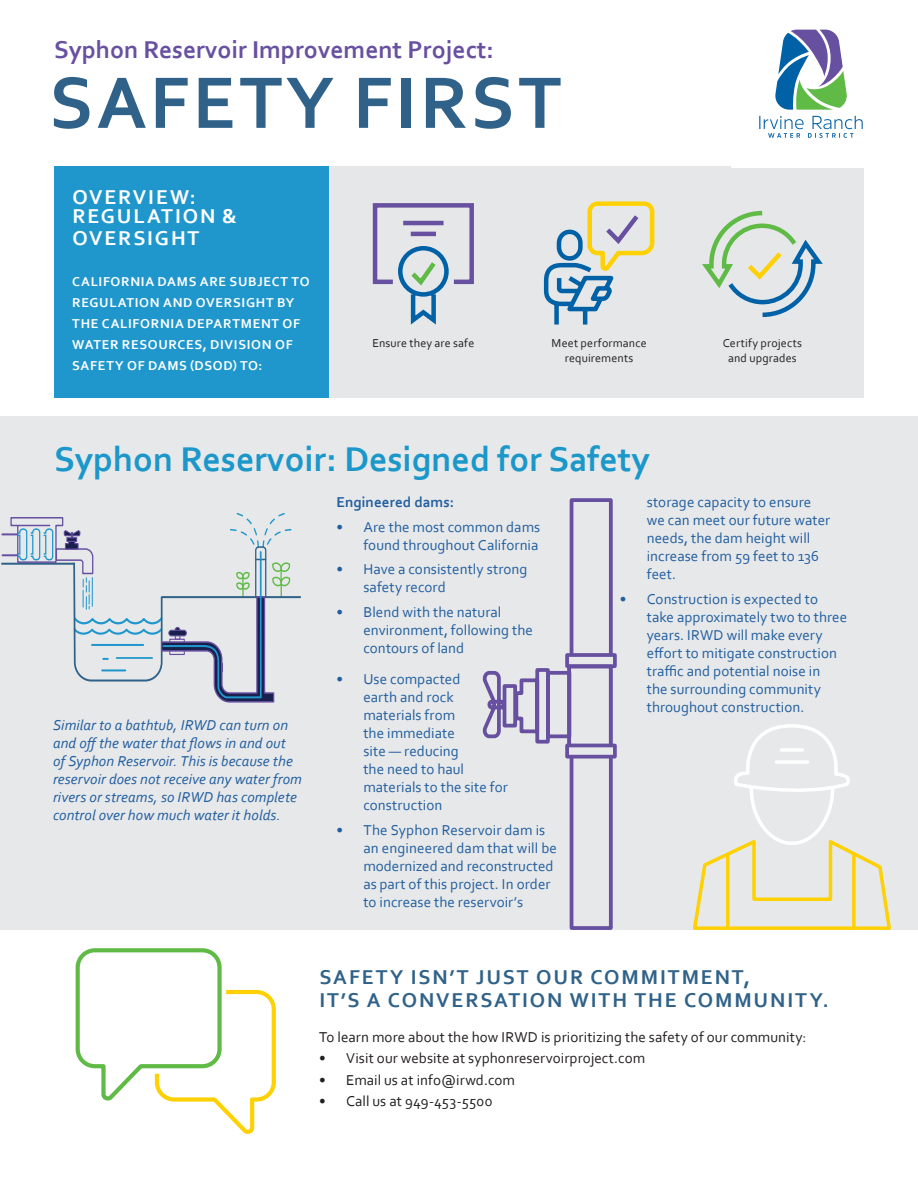
<style>
.page{position:relative;width:918px;height:1188px;background:#fff}
.page>*{position:absolute;margin:0;border:0;box-sizing:border-box;transform-origin:0 0}
.t1{font:700 76.5px "Corbel";letter-spacing:.04em;color:#306289}
.t2{font:700 36px "Corbel";color:#1b97ca}
.t3{font:700 25.5px "Corbel";color:#6850a1}
.t4{font:700 21px/22.5px "Corbel";letter-spacing:.09em;color:#306289}
.t5{font:700 21px/19.5px "Corbel";letter-spacing:.09em;color:#fff}
.t6{font:15px/18px "Corbel";letter-spacing:.005em;color:#225e9f}
.t7{font:italic 15px/18px "Corbel";letter-spacing:.005em;color:#225e9f}
.t8{font:15px "Corbel";letter-spacing:.005em;color:#231f20}
.t9{font:700 15px "Corbel";letter-spacing:.01em;color:#225e9f}
.t10{font:700 13.5px/21px "Corbel";letter-spacing:.055em;color:#fff}
.t11{font:12px/15px "Corbel";letter-spacing:.015em;color:#231f20;text-align:center}
</style>
<div class="page">
<div style="left:318px;top:166px;width:546px;height:231px;background:#e6e7e9"></div>
<div style="left:0;top:417px;width:918px;height:513px;background:#e6e8e9"></div>
<svg style="left:702px;top:210px;width:121px;height:107px"></svg>
<svg style="left:372px;top:203px;width:102px;height:122px"></svg>
<hr style="left:403px;top:221px;width:41px;height:4px;background:#6850a1">
<hr style="left:411px;top:232px;width:25px;height:4px;background:#6850a1">
<svg style="left:543px;top:201px;width:112px;height:124px"></svg>
<div style="left:54px;top:166px;width:274px;height:231px;background:#1f97cc"></div>
<svg style="left:75px;top:948px;width:201px;height:186px"></svg>
<svg style="left:693px;top:724px;width:198px;height:206px"></svg>
<svg style="left:726px;top:855px;width:4px;height:73px"></svg>
<svg style="left:852px;top:855px;width:4px;height:73px"></svg>
<svg style="left:482px;top:498px;width:135px;height:432px"></svg>
<div style="left:567px;top:665px;width:46px;height:81px;border:4px solid #6850a1"></div>
<div style="left:732px;top:0;width:158px;height:167px;background:#fff"></div>
<svg style="left:759px;top:116px;width:104px;height:22px"></svg>
<svg style="left:775px;top:30px;width:72px;height:80px"></svg>
<hr style="left:162px;top:596px;width:139px;height:2px;background:#306289">
<hr style="left:1px;top:563px;width:73px;height:2px;background:#306289">
<svg style="left:2px;top:513px;width:290px;height:190px"></svg>
<div style="left:66px;top:537px;width:11px;height:5px;border:1px solid #6850a1"></div>
<p class="t3" style="left:54px;top:34px;width:442px">Syphon Reservoir Improvement Project:</p>
<p class="t1" style="left:49px;top:55px;width:514px">SAFETY FIRST</p>
<p class="t5" style="left:72px;top:186px;width:166px">OVERVIEW:<br>REGULATION &amp;</p>
<p class="t5" style="left:72px;top:228px;width:129px">OVERSIGHT</p>
<p class="t10" style="left:72px;top:271px;width:239px">CALIFORNIA DAMS ARE SUBJECT TO<br>REGULATION AND OVERSIGHT BY<br>THE CALIFORNIA DEPARTMENT OF<br>WATER RESOURCES, DIVISION OF<br>SAFETY OF DAMS (DSOD) TO:</p>
<p class="t11" style="left:372px;top:336px;width:103px">Ensure they are safe</p>
<p class="t11" style="left:552px;top:336px;width:97px">Meet performance requirements</p>
<p class="t11" style="left:723px;top:336px;width:81px">Certify projects and upgrades</p>
<p class="t2" style="left:54px;top:436px;width:598px">Syphon Reservoir: Designed for Safety</p>
<p class="t7" style="left:53px;top:715px;width:250px">Similar to a bathtub, IRWD can turn on and off the water that flows in and out of Syphon Reservoir. This is because the reservoir does not receive any water from rivers or streams, so IRWD has complete control over how much water it holds.</p>
<p class="t9" style="left:336px;top:493px;width:119px">Engineered dams:</p>
<p class="t6" style="left:336px;top:517px;width:205px;text-align:right">• Are the most common dams found throughout California</p>
<p class="t6" style="left:363px;top:560px;width:166px;text-indent:-27px">• Have a consistently strong safety record</p>
<p class="t6" style="left:363px;top:603px;width:171px;text-indent:-27px">• Blend with the natural environment, following the contours of land</p>
<p class="t6" style="left:363px;top:670px;width:146px;text-indent:-27px">• Use compacted<br>earth and rock materials from<br>the immediate<br>site — reducing<br>the need to haul materials to the site for construction</p>
<p class="t6" style="left:363px;top:820px;width:195px;text-indent:-27px">• The Syphon Reservoir dam is an engineered dam that will be modernized and reconstructed as part of this project. In order to increase the reservoir’s</p>
<p class="t6" style="left:647px;top:493px;width:185px">storage capacity to ensure we can meet our future water needs, the dam height will increase from 59 feet to 136 feet.</p>
<p class="t6" style="left:647px;top:589px;width:202px;text-indent:-27px">• Construction is expected to take approximately two to three years. IRWD will make every effort to mitigate construction traffic and potential noise in<br>the surrounding community throughout construction.</p>
<p class="t4" style="left:320px;top:965px;width:511px">SAFETY ISN’T JUST OUR COMMITMENT,<br>IT’S A CONVERSATION WITH THE COMMUNITY.</p>
<p class="t8" style="left:319px;top:1027px;width:489px">To learn more about the how IRWD is prioritizing the safety of our community:</p>
<p class="t8" style="left:319px;top:1049px;width:328px">• Visit our website at syphonreservoirproject.com</p>
<p class="t8" style="left:319px;top:1070px;width:197px">• Email us at info@irwd.com</p>
<p class="t8" style="left:319px;top:1092px;width:175px">• Call us at 949-453-5500</p>
</div>
